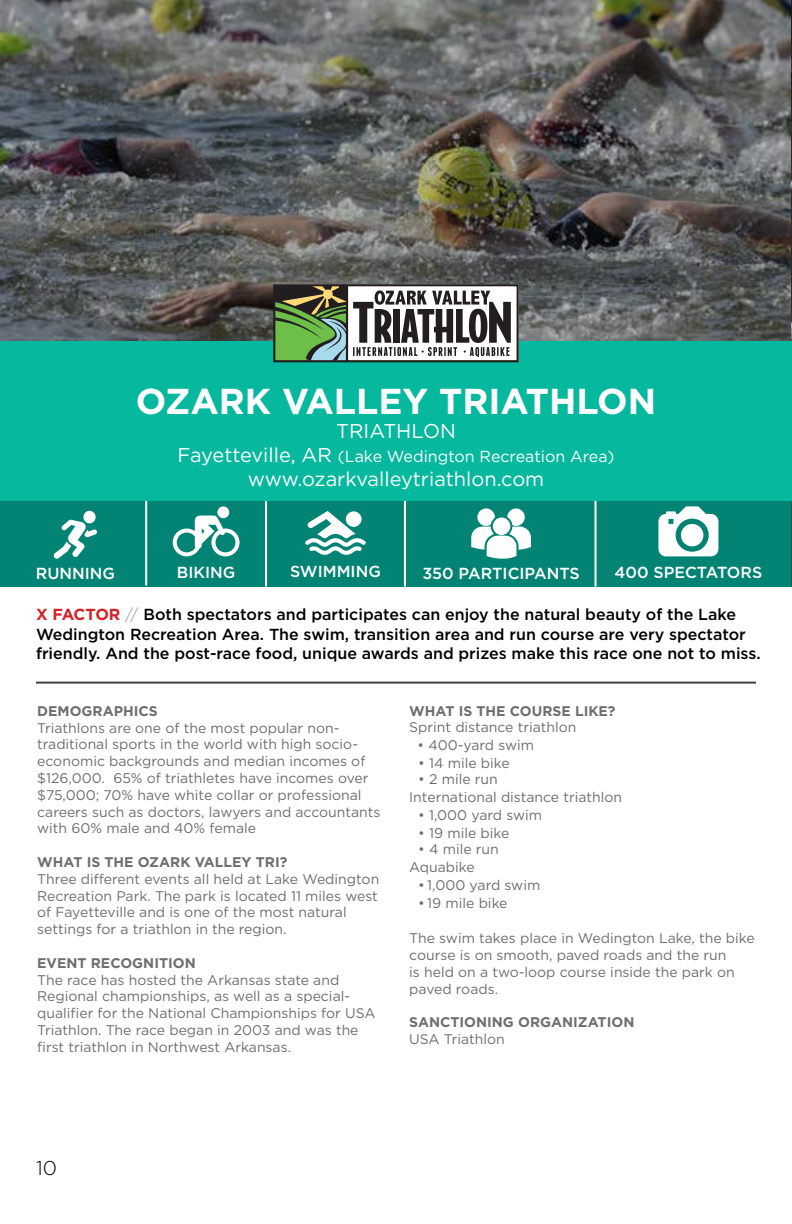
<style>
.page{position:relative;width:792px;height:1224px;background:#fff}
.page>*{position:absolute;margin:0;border:0;box-sizing:border-box;transform-origin:0 0}
.t1{font:700 36px "Gotham";color:#fff}
.t2{font:20px "Gotham";color:#fff}
.t3{font:300 20px "Gotham";color:#000}
.t4{font:500 16px/19.2px "Gotham";color:#000}
.t5{font:500 16px "Gotham";color:#fff}
.t6{font:16px "Gotham";color:#fff}
.t7{font:14px/16.8px "Gotham";color:#6e6e70}
.t8{font:700 14px "Gotham";color:#6e6e70}
.s1{font-size:20px}
.s2{font-weight:700;color:#d2232a}
.s3{font-weight:400;color:#adadad}
</style>
<div class="page">
<img style="left:0;top:0;width:792px;height:341px">
<div style="left:0;top:341px;width:792px;height:246px;background:#05b89e"></div>
<hr style="left:36px;top:682px;width:720px;height:2px;background:#414042">
<div style="left:0;top:501px;width:792px;height:86px;background:#038373"></div>
<div style="left:83px;top:511px;width:13px;height:12px;background:#fff;border-radius:50%"></div>
<svg style="left:53px;top:520px;width:44px;height:39px"></svg>
<hr style="left:145px;top:501px;width:2px;height:85px;background:#fff">
<hr style="left:265px;top:501px;width:2px;height:86px;background:#fff">
<hr style="left:404px;top:501px;width:2px;height:86px;background:#fff">
<hr style="left:595px;top:501px;width:2px;height:86px;background:#fff">
<svg style="left:173px;top:506px;width:67px;height:50px"></svg>
<svg style="left:658px;top:506px;width:60px;height:50px"></svg>
<svg style="left:471px;top:508px;width:60px;height:51px"></svg>
<svg style="left:305px;top:511px;width:61px;height:44px"></svg>
<svg style="left:272px;top:283px;width:248px;height:80px"></svg>
<hr style="left:791px;top:341px;width:1px;height:246px;background:#00703c">
<hr style="left:791px;top:501px;width:1px;height:86px;background:#1f2933">
<h1 class="t1" style="left:136px;top:377px;width:522px">OZARK VALLEY TRIATHLON</h1>
<h2 class="t2" style="left:336px;top:418px;width:121px">TRIATHLON</h2>
<p class="t6" style="left:177px;top:446px;width:439px"><span class="s1">Fayetteville, AR</span> (Lake Wedington Recreation Area)</p>
<h2 class="t2" style="left:248px;top:466px;width:298px">www.ozarkvalleytriathlon.com</h2>
<p class="t5" style="left:36px;top:563px;width:81px">RUNNING</p>
<p class="t5" style="left:177px;top:562px;width:60px">BIKING</p>
<p class="t5" style="left:290px;top:561px;width:92px">SWIMMING</p>
<p class="t5" style="left:422px;top:563px;width:159px">350 PARTICIPANTS</p>
<p class="t5" style="left:615px;top:561px;width:149px">400 SPECTATORS</p>
<p class="t4" style="left:36px;top:605px;width:726px"><span class="s2">X FACTOR</span> <span class="s3">//</span> Both spectators and participates can enjoy the natural beauty of the Lake<br>Wedington Recreation Area. The swim, transition area and run course are very spectator friendly. And the post-race food, unique awards and prizes make this race one not to miss.</p>
<p class="t8" style="left:37px;top:702px;width:122px">DEMOGRAPHICS</p>
<p class="t7" style="left:37px;top:719px;width:345px">Triathlons are one of the most popular non&shy;traditional sports in the world with high socio&shy;economic backgrounds and median incomes of $126,000. 65% of triathletes have incomes over $75,000; 70% have white collar or professional careers such as doctors, lawyers and accountants with 60% male and 40% female</p>
<p class="t8" style="left:37px;top:853px;width:252px">WHAT IS THE OZARK VALLEY TRI?</p>
<p class="t7" style="left:37px;top:870px;width:344px">Three different events all held at Lake Wedington Recreation Park. The park is located 11 miles west of Fayetteville and is one of the most natural settings for a triathlon in the region.</p>
<p class="t8" style="left:37px;top:954px;width:160px">EVENT RECOGNITION</p>
<p class="t7" style="left:37px;top:971px;width:340px">The race has hosted the Arkansas state and Regional championships, as well as a special&shy;qualifier for the National Championships for USA Triathlon. The race began in 2003 and was the first triathlon in Northwest Arkansas.</p>
<p class="t8" style="left:409px;top:702px;width:208px">WHAT IS THE COURSE LIKE?</p>
<p class="t7" style="left:409px;top:718px;width:169px">Sprint distance triathlon</p>
<p class="t7" style="left:418px;top:736px;width:118px">• 400-yard swim</p>
<p class="t7" style="left:418px;top:754px;width:93px">• 14 mile bike</p>
<p class="t7" style="left:409px;top:770px;width:214px;line-height:18px;text-indent:9px">• 2 mile run<br>International distance triathlon</p>
<p class="t7" style="left:418px;top:806px;width:125px">• 1,000 yard swim</p>
<p class="t7" style="left:418px;top:824px;width:93px">• 19 mile bike</p>
<p class="t7" style="left:409px;top:840px;width:91px;line-height:18px;text-indent:9px">• 4 mile run<br>Aquabike</p>
<p class="t7" style="left:418px;top:876px;width:124px">• 1,000 yard swim</p>
<p class="t7" style="left:418px;top:894px;width:91px">• 19 mile bike</p>
<p class="t7" style="left:409px;top:930px;width:347px">The swim takes place in Wedington Lake, the bike course is on smooth, paved roads and the run<br>is held on a two-loop course inside the park on paved roads.</p>
<p class="t8" style="left:409px;top:1013px;width:227px">SANCTIONING ORGANIZATION</p>
<p class="t7" style="left:409px;top:1031px;width:97px">USA Triathlon</p>
<h2 class="t3" style="left:36px;top:1155px;width:22px">10</h2>
</div>
